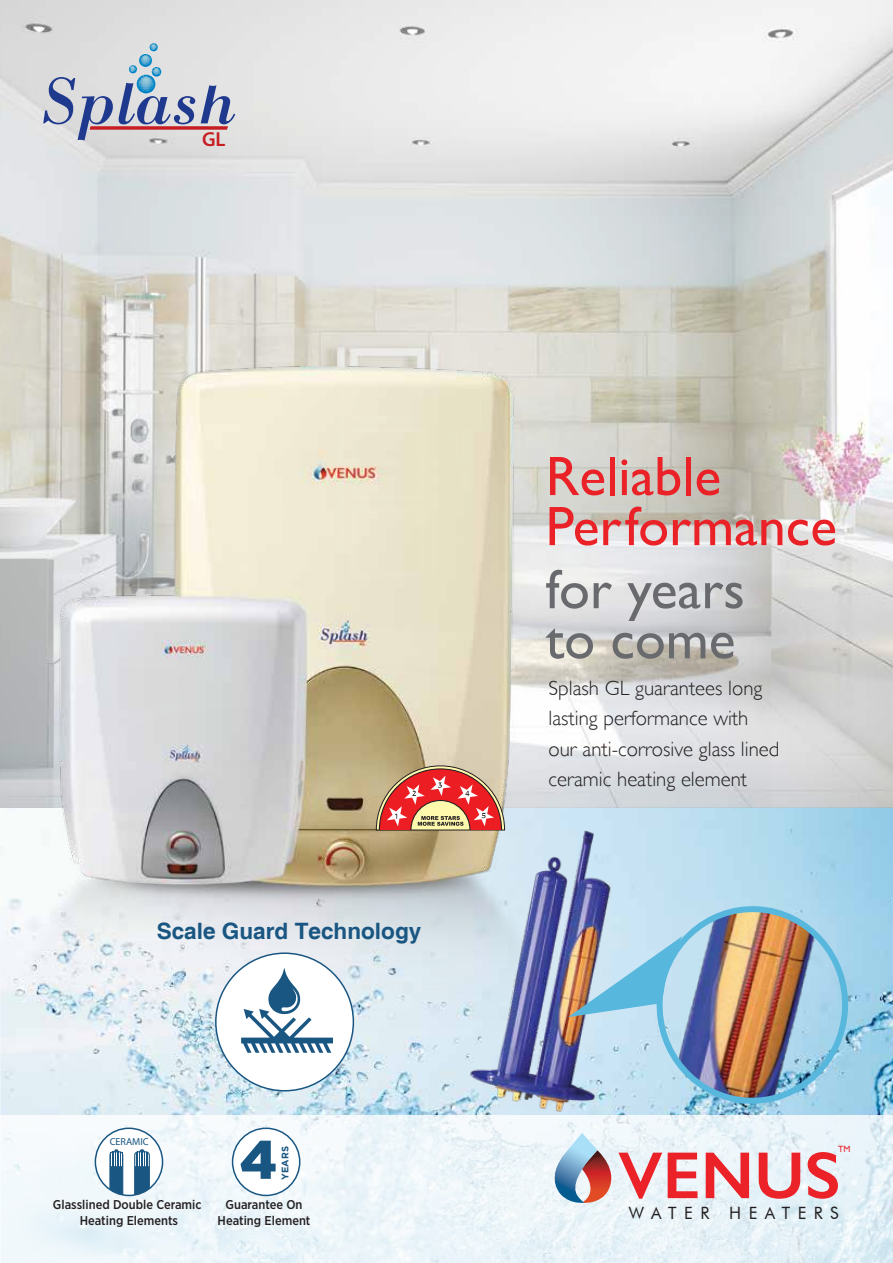
<style>
.page{position:relative;width:893px;height:1263px;background:#fff}
.page>*{position:absolute;margin:0;border:0;box-sizing:border-box;transform-origin:0 0}
.t1{font:55.8px/50.1px "Gill Sans";color:#ea2227}
.t2{font:55.8px/50.1px "Gill Sans";color:#696a6d}
.t3{font:900 54.15px "Gotham";color:#195682}
.t4{font:700 22.5px "Helvetica";color:#195682}
.t5{font:300 20.7px/30.5px "Gill Sans";color:#231f20}
.t6{font:600 20.4px "Myriad Pro";color:#c61d23}
.t7{font:16.95px "Futura BT";letter-spacing:.45em;color:#231f20}
.t8{font:500 12.75px/15.3px "Gotham Narrow";color:#231f20;text-align:center}
.t9{font:10.2px "Myriad Pro";color:#195682}
.t10{font:700 9.45px "Gotham";color:#195682}
.t11{font:9px "Gill Sans";color:#eb2227}
</style>
<div class="page">
<img style="left:0;top:0;width:893px;height:1115px">
<img style="left:0;top:295px;width:645px;height:820px">
<svg style="left:376px;top:765px;width:129px;height:67px;background:#d57765"></svg>
<svg style="left:1px;top:1115px;width:892px;height:148px;fill:#edf6fa"></svg>
<svg style="left:554px;top:1133px;width:108px;height:72px"></svg>
<svg style="left:668px;top:1152px;width:29px;height:46px"></svg>
<svg style="left:706px;top:1152px;width:43px;height:46px;background:#eb8085"></svg>
<svg style="left:759px;top:1152px;width:41px;height:47px;background:#e99398"></svg>
<svg style="left:808px;top:1152px;width:30px;height:47px"></svg>
<div style="left:95px;top:1128px;width:68px;height:67px;background:#fff;border-radius:50%"></div>
<div style="left:95px;top:1127px;width:68px;height:69px;border:2px solid #195682;border-radius:50%"></div>
<div style="left:233px;top:1128px;width:67px;height:67px;background:#fff;border-radius:50%"></div>
<div style="left:232px;top:1127px;width:68px;height:69px;border:2px solid #195682;border-radius:50%"></div>
<div style="left:216px;top:953px;width:137px;height:138px;background:#fff;border-radius:50%"></div>
<svg style="left:241px;top:968px;width:92px;height:85px"></svg>
<img style="left:467px;top:830px;width:153px;height:283px">
<img style="left:568px;top:900px;width:286px;height:210px">
<svg style="left:134px;top:1149px;width:16px;height:46px"></svg>
<svg style="left:109px;top:1149px;width:14px;height:46px"></svg>
<svg style="left:43px;top:43px;width:192px;height:97px;background:#bfc1ce"></svg>
<p class="t6" style="left:202px;top:126px;width:25px">GL</p>
<p class="t4" style="left:157px;top:917px;width:266px">Scale Guard Technology</p>
<p class="t9" style="left:110px;top:1135px;width:41px">CERAMIC</p>
<h2 class="t3" style="left:240px;top:1127px;width:39px">4</h2>
<p class="t10" style="left:279px;top:1180px;width:35px;rotate:-90deg">YEARS</p>
<p class="t8" style="left:53px;top:1197px;width:150px">Glasslined Double Ceramic<br>Heating Elements</p>
<p class="t8" style="left:218px;top:1197px;width:94px">Guarantee On<br>Heating Element</p>
<h1 class="t1" style="left:546px;top:452px;width:293px">Reliable<br>Performance</h1>
<h1 class="t2" style="left:546px;top:565px;width:201px">for years to come</h1>
<p class="t5" style="left:549px;top:673px;width:232px">Splash GL guarantees long lasting performance with our anti-corrosive glass lined ceramic heating element</p>
<p class="t11" style="left:838px;top:1144px;width:14px">TM</p>
<p class="t7" style="left:629px;top:1202px;width:211px">WATER HEATERS</p>
</div>
